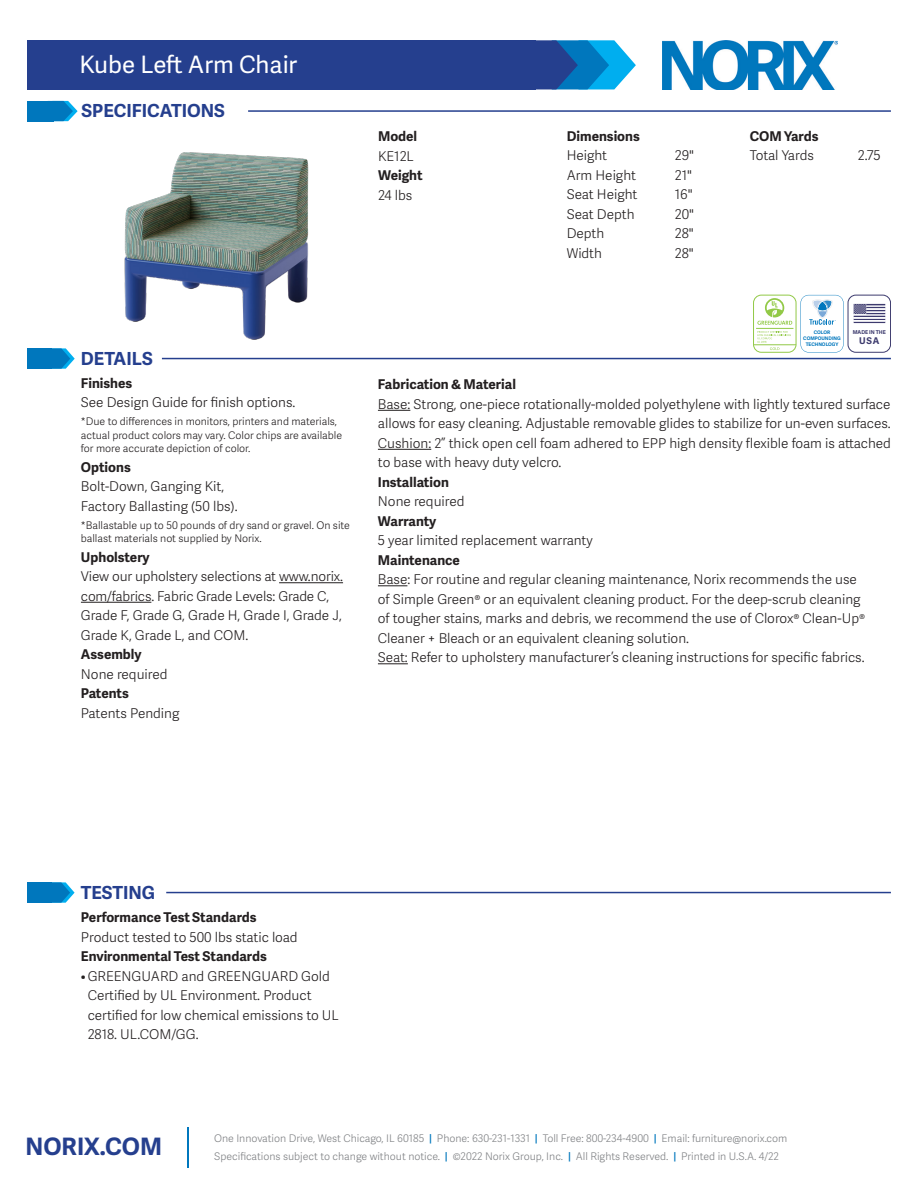
<style>
.page{position:relative;width:918px;height:1188px;background:#fff}
.page>*{position:absolute;margin:0;border:0;box-sizing:border-box;transform-origin:0 0}
.t1{font:24px "Adelle Sans";color:#fff}
.t2{font:700 24px "Adelle Sans";color:#253f8e}
.t3{font:700 18px "Adelle Sans";color:#253f8e}
.t4{font:300 13.5px/19.5px "Adelle Sans";color:#231f20}
.t5{font:700 13.5px "Adelle Sans";color:#231f20}
.t6{font:300 10.5px/13.5px "Adelle Sans";color:#231f20}
.t7{font:300 10.5px "Adelle Sans";color:#808285}
.t8{font:700 9.3px "Adelle Sans";color:#3d3b6e}
.t9{font:700 5.25px "Adelle Sans";color:#3d3b6e}
.t10{font:700 4.8px/5.8px "Adelle Sans";color:#0077bd;text-align:center}
.s1{font-weight:600;color:#0077bd}
</style>
<div class="page">
<hr style="left:187px;top:1127px;width:2px;height:41px;background:#0077bd">
<img style="left:663px;top:40px;width:174px;height:50px">
<svg style="left:535px;top:40px;width:101px;height:49px;background:#2883c2"></svg>
<div style="left:27px;top:40px;width:508px;height:49px;background:#253f8e"></div>
<hr style="left:378px;top:410px;width:32px;height:1px;background:#231f20">
<hr style="left:378px;top:449px;width:53px;height:1px;background:#231f20">
<svg style="left:378px;top:585px;width:29px;height:1px"></svg>
<hr style="left:378px;top:663px;width:30px;height:1px;background:#231f20">
<svg style="left:52px;top:348px;width:23px;height:21px"></svg>
<div style="left:27px;top:348px;width:25px;height:21px;background:#0077bd"></div>
<hr style="left:162px;top:358px;width:729px;height:1px;background:#253f8e">
<hr style="left:279px;top:582px;width:64px;height:1px;background:#231f20">
<hr style="left:81px;top:602px;width:70px;height:1px;background:#231f20">
<svg style="left:52px;top:882px;width:23px;height:21px"></svg>
<div style="left:27px;top:882px;width:25px;height:21px;background:#0077bd"></div>
<hr style="left:166px;top:892px;width:725px;height:1px;background:#253f8e">
<svg style="left:53px;top:101px;width:25px;height:20px"></svg>
<div style="left:27px;top:101px;width:26px;height:20px;background:#0077bd"></div>
<hr style="left:248px;top:110px;width:643px;height:2px;background:#253f8e">
<div style="left:848px;top:295px;width:43px;height:57px;border:1px solid #3d3b6e;border-radius:8px"></div>
<svg style="left:854px;top:304px;width:31px;height:19px"></svg>
<div style="left:753px;top:295px;width:43px;height:57px;border:1px solid #92c947;border-radius:8px"></div>
<hr style="left:754px;top:344px;width:42px;height:1px;background:#92c947">
<hr style="left:756px;top:328px;width:37px;height:1px;background:#92c947">
<svg style="left:757px;top:298px;width:35px;height:27px"></svg>
<svg style="left:757px;top:331px;width:34px;height:19px"></svg>
<svg style="left:801px;top:295px;width:43px;height:57px"></svg>
<img style="left:124px;top:152px;width:185px;height:188px">
<p class="t1" style="left:79px;top:48px;width:219px">Kube Left Arm Chair</p>
<p class="t3" style="left:82px;top:98px;width:145px">SPECIFICATIONS</p>
<p class="t5" style="left:378px;top:127px;width:41px">Model</p>
<p class="t4" style="left:378px;top:146px;width:37px">KE12L</p>
<p class="t5" style="left:378px;top:166px;width:46px">Weight</p>
<p class="t4" style="left:378px;top:185px;width:36px">24 lbs</p>
<p class="t5" style="left:567px;top:126px;width:75px">Dimensions</p>
<p class="t4" style="left:567px;top:145px;width:42px">Height</p>
<p class="t4" style="left:675px;top:145px;width:21px">29"</p>
<p class="t4" style="left:567px;top:165px;width:71px">Arm Height</p>
<p class="t4" style="left:675px;top:165px;width:19px">21"</p>
<p class="t4" style="left:567px;top:184px;width:72px">Seat Height</p>
<p class="t4" style="left:675px;top:184px;width:19px">16"</p>
<p class="t4" style="left:567px;top:204px;width:69px">Seat Depth</p>
<p class="t4" style="left:675px;top:204px;width:21px">20"</p>
<p class="t4" style="left:567px;top:223px;width:39px">Depth</p>
<p class="t4" style="left:675px;top:223px;width:20px">28"</p>
<p class="t4" style="left:567px;top:243px;width:37px">Width</p>
<p class="t4" style="left:675px;top:243px;width:20px">28"</p>
<p class="t5" style="left:750px;top:126px;width:70px">COM Yards</p>
<p class="t4" style="left:750px;top:145px;width:66px">Total Yards</p>
<p class="t4" style="left:858px;top:145px;width:25px">2.75</p>
<p class="t3" style="left:81px;top:346px;width:73px">DETAILS</p>
<p class="t5" style="left:81px;top:373px;width:53px">Finishes</p>
<p class="t4" style="left:81px;top:392px;width:216px">See Design Guide for finish options.</p>
<p class="t6" style="left:81px;top:415px;width:263px">*Due to differences in monitors, printers and materials, actual product colors may vary. Color chips are available for more accurate depiction of color.</p>
<p class="t5" style="left:81px;top:457px;width:51px">Options</p>
<p class="t4" style="left:81px;top:476px;width:145px">Bolt-Down, Ganging Kit,</p>
<p class="t4" style="left:81px;top:496px;width:158px">Factory Ballasting (50 lbs).</p>
<p class="t6" style="left:81px;top:518px;width:271px">*Ballastable up to 50 pounds of dry sand or gravel. On site ballast materials not supplied by Norix.</p>
<p class="t5" style="left:81px;top:547px;width:70px">Upholstery</p>
<p class="t4" style="left:81px;top:566px;width:264px">View our upholstery selections at www.norix. com/fabrics. Fabric Grade Levels: Grade C, Grade F, Grade G, Grade H, Grade I, Grade J, Grade K, Grade L, and COM.</p>
<p class="t5" style="left:81px;top:645px;width:62px">Assembly</p>
<p class="t4" style="left:81px;top:664px;width:88px">None required</p>
<p class="t5" style="left:81px;top:684px;width:49px">Patents</p>
<p class="t4" style="left:81px;top:703px;width:100px">Patents Pending</p>
<p class="t10" style="left:803px;top:329px;width:39px">COLOR<br>COMPOUNDING<br>TECHNOLOGY</p>
<p class="t9" style="left:853px;top:329px;width:35px">MADE IN THE</p>
<p class="t8" style="left:859px;top:333px;width:21px">USA</p>
<p class="t5" style="left:378px;top:375px;width:140px">Fabrication &amp; Material</p>
<p class="t4" style="left:378px;top:394px;width:514px">Base: Strong, one-piece rotationally-molded polyethylene with lightly textured surface allows for easy cleaning. Adjustable removable glides to stabilize for un-even surfaces.</p>
<p class="t4" style="left:378px;top:433px;width:515px">Cushion: 2” thick open cell foam adhered to EPP high density flexible foam is attached to base with heavy duty velcro.</p>
<p class="t5" style="left:378px;top:472px;width:72px">Installation</p>
<p class="t4" style="left:378px;top:491px;width:88px">None required</p>
<p class="t5" style="left:378px;top:511px;width:60px">Warranty</p>
<p class="t4" style="left:378px;top:530px;width:216px">5 year limited replacement warranty</p>
<p class="t5" style="left:378px;top:550px;width:84px">Maintenance</p>
<p class="t4" style="left:378px;top:569px;width:489px">Base: For routine and regular cleaning maintenance, Norix recommends the use of Simple Green® or an equivalent cleaning product. For the deep-scrub cleaning of tougher stains, marks and debris, we recommend the use of Clorox® Clean-Up® Cleaner + Bleach or an equivalent cleaning solution.</p>
<p class="t4" style="left:378px;top:647px;width:488px">Seat: Refer to upholstery manufacturer’s cleaning instructions for specific fabrics.</p>
<p class="t3" style="left:81px;top:880px;width:76px">TESTING</p>
<p class="t5" style="left:81px;top:908px;width:177px">Performance Test Standards</p>
<p class="t4" style="left:81px;top:927px;width:218px">Product tested to 500 lbs static load</p>
<p class="t5" style="left:81px;top:947px;width:187px">Environmental Test Standards</p>
<p class="t4" style="left:88px;top:966px;width:253px;text-indent:-7px">•GREENGUARD and GREENGUARD Gold<br>Certified by UL Environment. Product certified for low chemical emissions to UL<br>2818. UL.COM/GG.</p>
<h1 class="t2" style="left:26px;top:1129px;width:138px">NORIX.COM</h1>
<p class="t7" style="left:214px;top:1131px;width:575px">One Innovation Drive, West Chicago, IL 60185 <span class="s1">|</span> Phone: 630-231-1331 <span class="s1">|</span> Toll Free: 800-234-4900 <span class="s1">|</span> Email: furniture@norix.com</p>
<p class="t7" style="left:214px;top:1149px;width:566px">Specifications subject to change without notice. <span class="s1">|</span> ©2022 Norix Group, Inc. <span class="s1">|</span> All Rights Reserved. <span class="s1">|</span> Printed in U.S.A. 4/22</p>
</div>
